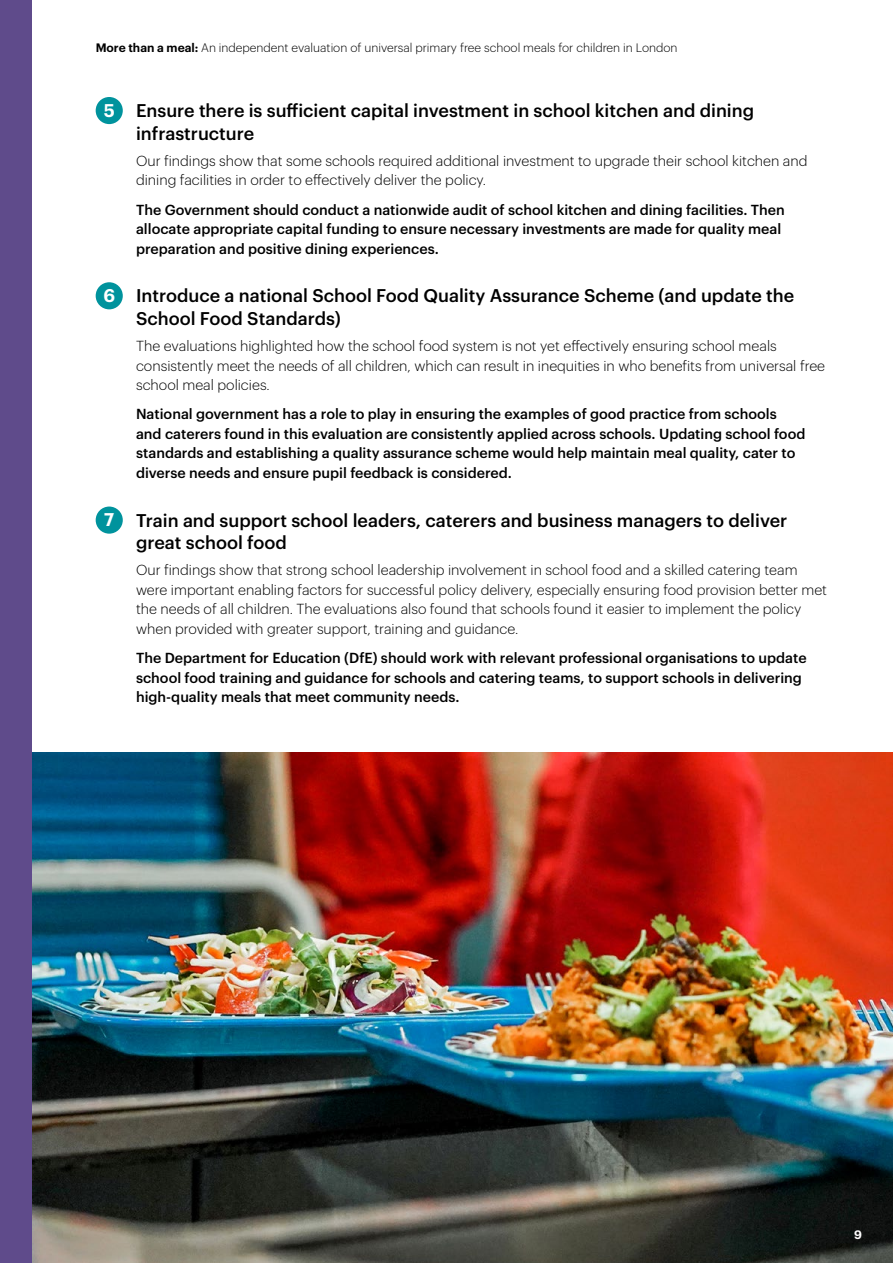
<style>
.page{position:relative;width:893px;height:1263px;background:#fff}
.page>*{position:absolute;margin:0;border:0;box-sizing:border-box;transform-origin:0 0}
.Subhead_v2{font:500 18px/22.5px "Graphik";color:#000}
.t1{font:600 18px "Graphik";color:#fff}
.Body_Copy{font:500 14.25px/19.5px "Graphik";color:#000}
.Body_Copy-2{font:300 14.25px/19.5px "Graphik";color:#000}
.t2{font:300 12px "Graphik";color:#000}
.t3{font:600 12px "Graphik";color:#fff}
.s1{font-weight:600}
</style>
<div class="page">
<img style="left:32px;top:753px;width:861px;height:510px">
<div style="left:0;top:0;width:32px;height:1263px;background:#5f4b8b"></div>
<div style="left:96px;top:506px;width:27px;height:28px;background:#00939d;border-radius:50%"></div>
<div style="left:96px;top:282px;width:27px;height:27px;background:#00939d;border-radius:50%"></div>
<div style="left:96px;top:97px;width:27px;height:27px;background:#00939d;border-radius:50%"></div>
<p class="t2" style="left:96px;top:39px;width:583px"><span class="s1">More than a meal:</span> An independent evaluation of universal primary free school meals for children in London</p>
<p class="t1" style="left:104px;top:96px;width:13px">5</p>
<p class="t1" style="left:103px;top:282px;width:13px">6</p>
<p class="t1" style="left:104px;top:506px;width:12px">7</p>
<p class="Subhead_v2" style="left:136px;top:98px;width:620px">Ensure there is sufficient capital investment in school kitchen and dining infrastructure</p>
<p class="Body_Copy-2" style="left:136px;top:150px;width:673px">Our findings show that some schools required additional investment to upgrade their school kitchen and dining facilities in order to effectively deliver the policy.</p>
<p class="Body_Copy" style="left:136px;top:198px;width:650px">The Government should conduct a nationwide audit of school kitchen and dining facilities. Then allocate appropriate capital funding to ensure necessary investments are made for quality meal preparation and positive dining experiences.</p>
<p class="Subhead_v2" style="left:136px;top:283px;width:660px">Introduce a national School Food Quality Assurance Scheme (and update the<br>School Food Standards)</p>
<p class="Body_Copy-2" style="left:136px;top:335px;width:691px">The evaluations highlighted how the school food system is not yet effectively ensuring school meals consistently meet the needs of all children, which can result in inequities in who benefits from universal free school meal policies.</p>
<p class="Body_Copy" style="left:136px;top:403px;width:671px">National government has a role to play in ensuring the examples of good practice from schools and caterers found in this evaluation are consistently applied across schools. Updating school food standards and establishing a quality assurance scheme would help maintain meal quality, cater to diverse needs and ensure pupil feedback is considered.</p>
<p class="Subhead_v2" style="left:136px;top:507px;width:653px">Train and support school leaders, caterers and business managers to deliver great school food</p>
<p class="Body_Copy-2" style="left:136px;top:559px;width:692px">Our findings show that strong school leadership involvement in school food and a skilled catering team were important enabling factors for successful policy delivery, especially ensuring food provision better met the needs of all children. The evaluations also found that schools found it easier to implement the policy when provided with greater support, training and guidance.</p>
<p class="Body_Copy" style="left:136px;top:647px;width:672px">The Department for Education (DfE) should work with relevant professional organisations to update school food training and guidance for schools and catering teams, to support schools in delivering high-quality meals that meet community needs.</p>
<p class="t3" style="left:854px;top:1225px;width:9px">9</p>
</div>
